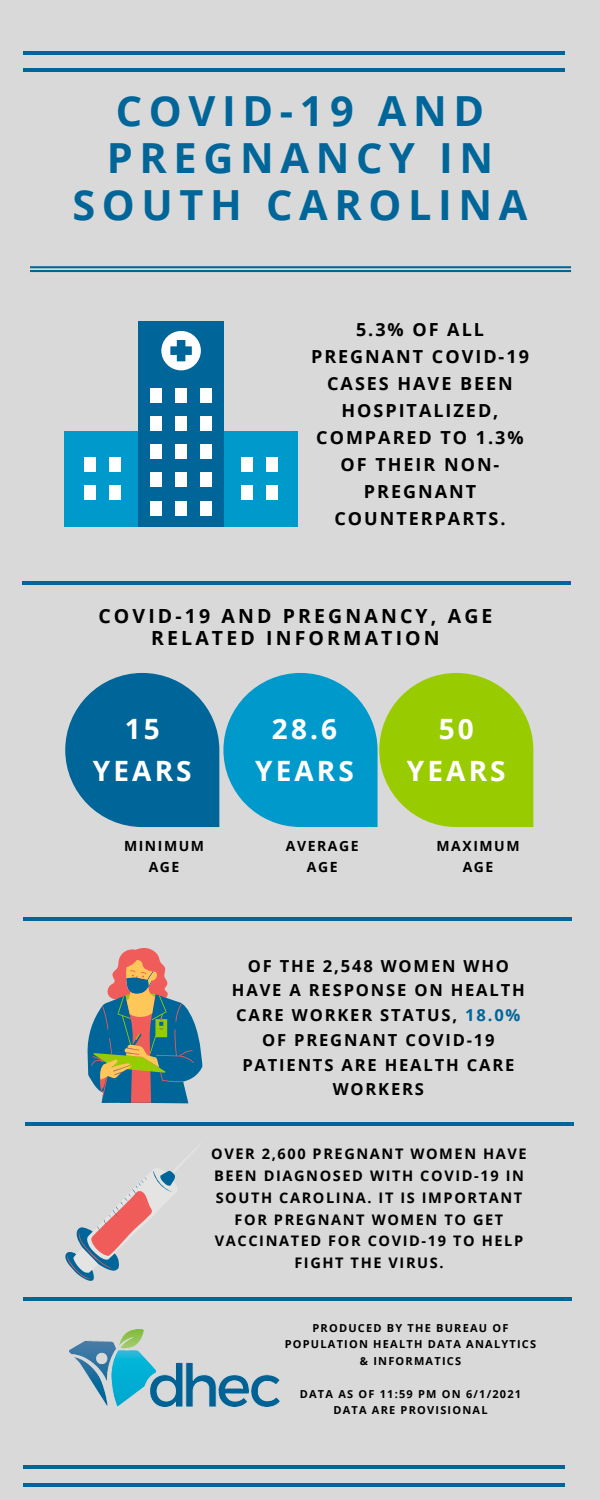
<style>
.page{position:relative;width:600px;height:1500px;background:#d9d9d9}
.page>*{position:absolute;margin:0;border:0;box-sizing:border-box;transform-origin:0 0}
.t1{font:700 41.5px/47.2px "Open Sans";letter-spacing:.16em;color:#069;text-align:center}
.t2{font:700 28px/42px "Open Sans";letter-spacing:.11em;color:#fff;text-align:center}
.t3{font:700 19.5px/21.8px "Open Sans";letter-spacing:.16em;color:#000;text-align:center}
.t4{font:700 18px/27px "Open Sans";letter-spacing:.11em;color:#000;text-align:center}
.t5{font:700 16.6px/24.8px "Open Sans";letter-spacing:.11em;color:#000;text-align:center}
.t6{font:700 14.6px/21.8px "Open Sans";letter-spacing:.11em;color:#000;text-align:center}
.t7{font:700 14px/21px "Open Sans";letter-spacing:.11em;color:#000;text-align:center}
.t8{font:700 11px/16.5px "Open Sans";letter-spacing:.11em;color:#000;text-align:center}
.s1{color:#069}
</style>
<div class="page">
<hr style="left:23px;top:1483px;width:541px;height:4px;background:#069">
<hr style="left:23px;top:1465px;width:541px;height:4px;background:#069">
<hr style="left:23px;top:51px;width:541px;height:3px;background:#069">
<hr style="left:23px;top:69px;width:541px;height:3px;background:#069">
<img style="left:70px;top:1330px;width:209px;height:76px">
<hr style="left:30px;top:270px;width:541px;height:2px;background:#069">
<hr style="left:30px;top:266px;width:541px;height:2px;background:#069">
<div style="left:65px;top:431px;width:233px;height:96px;background:#09c"></div>
<div style="left:139px;top:321px;width:85px;height:206px;background:#069"></div>
<div style="left:161px;top:331px;width:40px;height:39px;background:#fff;border-radius:50%"></div>
<svg style="left:170px;top:340px;width:22px;height:21px"></svg>
<div style="left:150px;top:388px;width:11px;height:15px;background:#fff"></div>
<div style="left:176px;top:388px;width:11px;height:15px;background:#fff"></div>
<div style="left:201px;top:388px;width:11px;height:15px;background:#fff"></div>
<div style="left:150px;top:416px;width:11px;height:15px;background:#fff"></div>
<div style="left:176px;top:416px;width:11px;height:15px;background:#fff"></div>
<div style="left:201px;top:416px;width:11px;height:15px;background:#fff"></div>
<div style="left:150px;top:445px;width:11px;height:14px;background:#fff"></div>
<div style="left:176px;top:445px;width:11px;height:14px;background:#fff"></div>
<div style="left:201px;top:445px;width:11px;height:14px;background:#fff"></div>
<div style="left:150px;top:473px;width:11px;height:14px;background:#fff"></div>
<div style="left:176px;top:473px;width:11px;height:14px;background:#fff"></div>
<div style="left:201px;top:473px;width:11px;height:14px;background:#fff"></div>
<div style="left:150px;top:501px;width:11px;height:14px;background:#fff"></div>
<div style="left:176px;top:501px;width:11px;height:14px;background:#fff"></div>
<div style="left:201px;top:501px;width:11px;height:14px;background:#fff"></div>
<div style="left:85px;top:457px;width:11px;height:15px;background:#fff"></div>
<div style="left:110px;top:457px;width:11px;height:15px;background:#fff"></div>
<div style="left:85px;top:486px;width:11px;height:14px;background:#fff"></div>
<div style="left:110px;top:486px;width:11px;height:14px;background:#fff"></div>
<div style="left:241px;top:457px;width:11px;height:15px;background:#fff"></div>
<div style="left:267px;top:457px;width:11px;height:15px;background:#fff"></div>
<div style="left:241px;top:486px;width:11px;height:14px;background:#fff"></div>
<div style="left:267px;top:486px;width:11px;height:14px;background:#fff"></div>
<hr style="left:23px;top:581px;width:548px;height:3px;background:#069">
<svg style="left:65px;top:673px;width:468px;height:154px"></svg>
<hr style="left:23px;top:917px;width:548px;height:4px;background:#069">
<svg style="left:87px;top:948px;width:115px;height:155px"></svg>
<hr style="left:23px;top:1297px;width:548px;height:4px;background:#069">
<hr style="left:25px;top:1122px;width:548px;height:4px;background:#069">
<svg style="left:65px;top:1154px;width:126px;height:127px"></svg>
<p class="t1" style="left:72px;top:86px;width:457px">COVID-19 AND<br>PREGNANCY IN<br>SOUTH CAROLINA</p>
<p class="t4" style="left:311px;top:316px;width:219px">5.3% OF ALL<br>PREGNANT COVID-19<br>CASES HAVE BEEN<br>HOSPITALIZED,<br>COMPARED TO 1.3%<br>OF THEIR NON-<br>PREGNANT<br>COUNTERPARTS.</p>
<p class="t3" style="left:98px;top:605px;width:396px">COVID-19 AND PREGNANCY, AGE<br>RELATED INFORMATION</p>
<p class="t2" style="left:93px;top:707px;width:100px">15<br>YEARS</p>
<p class="t2" style="left:255px;top:707px;width:100px">28.6<br>YEARS</p>
<p class="t2" style="left:407px;top:707px;width:100px">50<br>YEARS</p>
<p class="t7" style="left:286px;top:835px;width:74px">AVERAGE<br>AGE</p>
<p class="t7" style="left:124px;top:835px;width:82px">MINIMUM<br>AGE</p>
<p class="t7" style="left:437px;top:835px;width:85px">MAXIMUM<br>AGE</p>
<p class="t5" style="left:232px;top:953px;width:294px">OF THE 2,548 WOMEN WHO<br>HAVE A RESPONSE ON HEALTH<br>CARE WORKER STATUS, <span class="s1">18.0%<br></span>OF PREGNANT COVID-19<br>PATIENTS ARE HEALTH CARE<br>WORKERS</p>
<p class="t6" style="left:211px;top:1143px;width:317px">OVER 2,600 PREGNANT WOMEN HAVE<br>BEEN DIAGNOSED WITH COVID-19 IN<br>SOUTH CAROLINA. IT IS IMPORTANT<br>FOR PREGNANT WOMEN TO GET<br>VACCINATED FOR COVID-19 TO HELP<br>FIGHT THE VIRUS.</p>
<p class="t8" style="left:285px;top:1319px;width:253px">PRODUCED BY THE BUREAU OF<br>POPULATION HEALTH DATA ANALYTICS &amp; INFORMATICS</p>
<p class="t8" style="left:300px;top:1385px;width:223px">DATA AS OF 11:59 PM ON 6/1/2021</p>
<p class="t8" style="left:333px;top:1402px;width:156px">DATA ARE PROVISIONAL</p>
</div>
